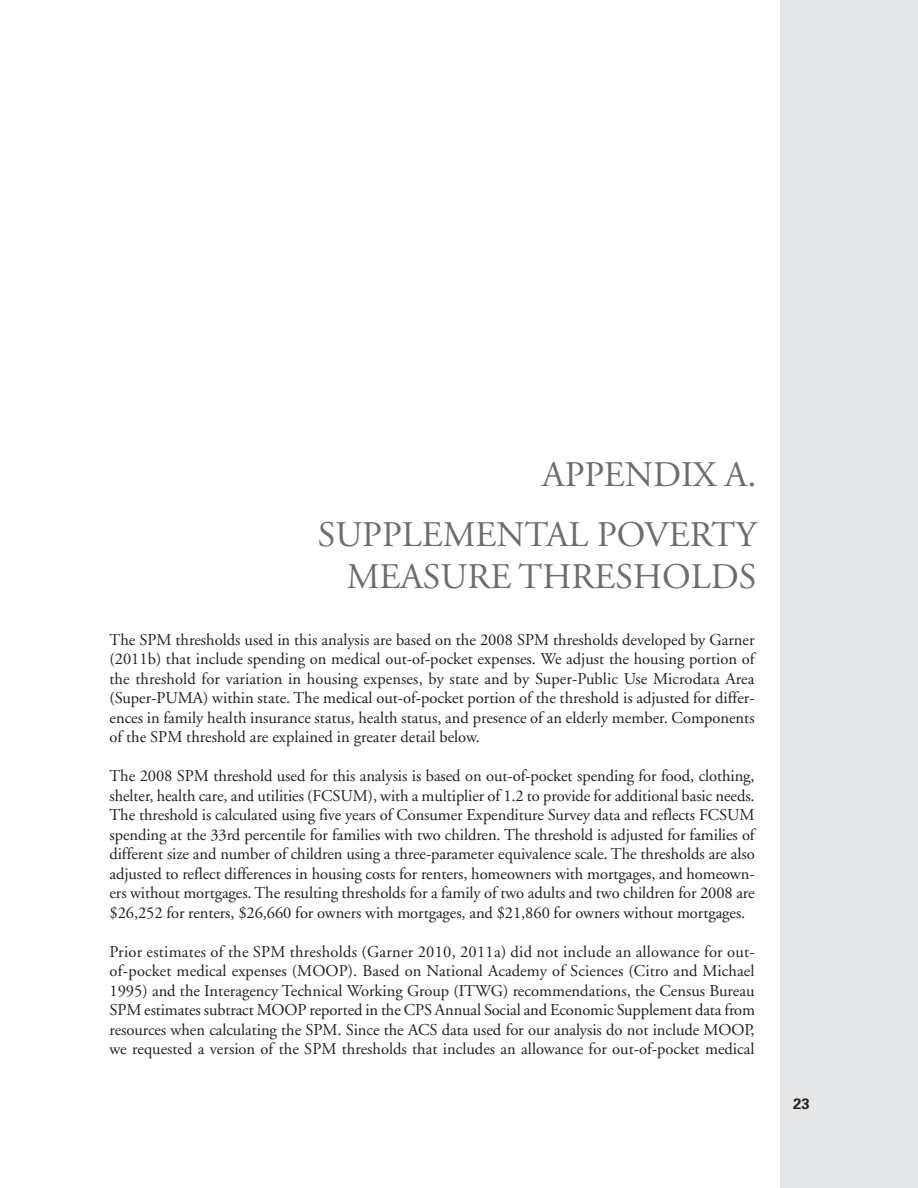
<style>
.page{position:relative;width:918px;height:1188px;background:#fff}
.page>*{position:absolute;margin:0;border:0;box-sizing:border-box;transform-origin:0 0}
.t1{font:36px/60px "Adobe Garamond";color:#6c6d70;text-align:right}
.t2{font:16.5px/19.5px "Adobe Garamond";color:#231f20;text-align:justify}
.t3{font:700 15px "Univers";color:#231f20}
</style>
<div class="page">
<div style="left:780px;top:0;width:138px;height:1188px;background:#e6e7e9"></div>
<h1 class="t1" style="left:318px;top:448px;width:440px">APPENDIX A.<br>SUPPLEMENTAL POVERTY</h1>
<h1 class="t1" style="left:347px;top:550px;width:411px">MEASURE THRESHOLDS</h1>
<p class="t2" style="left:109px;top:631px;width:647px">The SPM thresholds used in this analysis are based on the 2008 SPM thresholds developed by Garner (2011b) that include spending on medical out-of-pocket expenses. We adjust the housing portion of the threshold for variation in housing expenses, by state and by Super-Public Use Microdata Area (Super-PUMA) within state. The medical out-of-pocket portion of the threshold is adjusted for differ&shy;ences in family health insurance status, health status, and presence of an elderly member. Components of the SPM threshold are explained in greater detail below.</p>
<p class="t2" style="left:109px;top:768px;width:647px">The 2008 SPM threshold used for this analysis is based on out-of-pocket spending for food, clothing, shelter, health care, and utilities (FCSUM), with a multiplier of 1.2 to provide for additional basic needs.<br>The threshold is calculated using five years of Consumer Expenditure Survey data and reflects FCSUM spending at the 33rd percentile for families with two children. The threshold is adjusted for families of different size and number of children using a three-parameter equivalence scale. The thresholds are also adjusted to reflect differences in housing costs for renters, homeowners with mortgages, and homeown&shy;ers without mortgages. The resulting thresholds for a family of two adults and two children for 2008 are $26,252 for renters, $26,660 for owners with mortgages, and $21,860 for owners without mortgages.</p>
<p class="t2" style="left:109px;top:943px;width:647px">Prior estimates of the SPM thresholds (Garner 2010, 2011a) did not include an allowance for out&shy;of-pocket medical expenses (MOOP). Based on National Academy of Sciences (Citro and Michael 1995) and the Interagency Technical Working Group (ITWG) recommendations, the Census Bureau SPM estimates subtract MOOP reported in the CPS Annual Social and Economic Supplement data from resources when calculating the SPM. Since the ACS data used for our analysis do not include MOOP, we requested a version of the SPM thresholds that includes an allowance for out-of-pocket medical</p>
<p class="t3" style="left:793px;top:1098px;width:18px">23</p>
</div>
